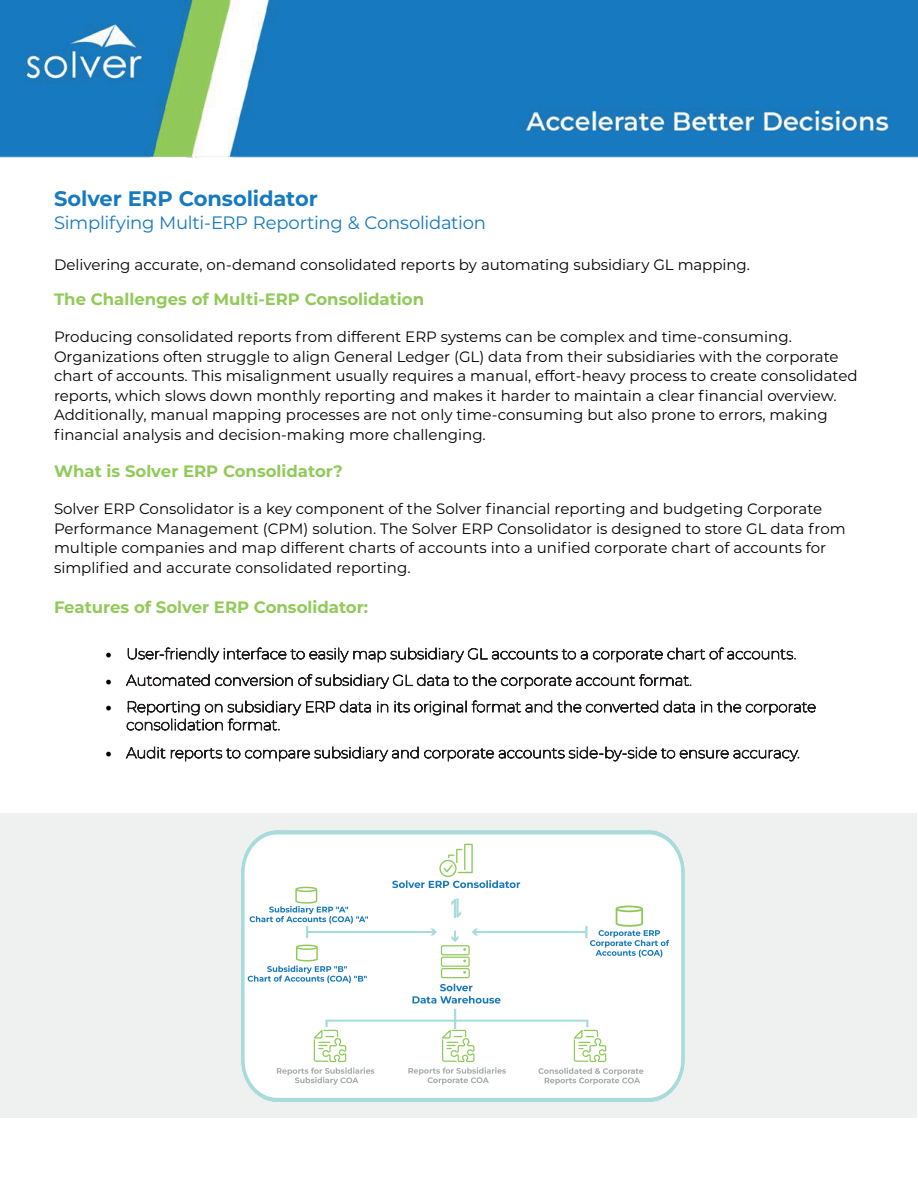
<style>
.page{position:relative;width:918px;height:1188px;background:#fff}
.page>*{position:absolute;margin:0;border:0;box-sizing:border-box;transform-origin:0 0}
.t1{font:700 21px "Montserrat";letter-spacing:-.005em;color:#1779bf}
.t2{font:18px "Montserrat";letter-spacing:-.015em;color:#1779bf}
.t3{font:700 16.5px "Montserrat";color:#91ca5a}
.t4{font:15px/19.5px "Montserrat";color:#000001}
</style>
<div class="page">
<img style="left:0;top:0;width:918px;height:158px">
<svg style="left:127px;top:647px;width:669px;height:16px"></svg>
<svg style="left:125px;top:673px;width:567px;height:16px"></svg>
<svg style="left:126px;top:700px;width:690px;height:31px"></svg>
<svg style="left:125px;top:746px;width:675px;height:16px"></svg>
<div style="left:1px;top:813px;width:916px;height:305px;background:#eff1f0"></div>
<img style="left:241px;top:830px;width:444px;height:272px">
<h1 class="t1" style="left:54px;top:183px;width:265px">Solver ERP Consolidator</h1>
<p class="t2" style="left:54px;top:210px;width:434px">Simplifying Multi-ERP Reporting &amp; Consolidation</p>
<p class="t4" style="left:54px;top:254px;width:697px">Delivering accurate, on-demand consolidated reports by automating subsidiary GL mapping.</p>
<p class="t3" style="left:54px;top:287px;width:372px">The Challenges of Multi-ERP Consolidation</p>
<p class="t4" style="left:54px;top:327px;width:805px">Producing consolidated reports from different ERP systems can be complex and time-consuming.<br>Organizations often struggle to align General Ledger (GL) data from their subsidiaries with the corporate chart of accounts. This misalignment usually requires a manual, effort-heavy process to create consolidated reports, which slows down monthly reporting and makes it harder to maintain a clear financial overview.<br>Additionally, manual mapping processes are not only time-consuming but also prone to errors, making financial analysis and decision-making more challenging.</p>
<p class="t3" style="left:54px;top:459px;width:290px">What is Solver ERP Consolidator?</p>
<p class="t4" style="left:54px;top:499px;width:793px">Solver ERP Consolidator is a key component of the Solver financial reporting and budgeting Corporate Performance Management (CPM) solution. The Solver ERP Consolidator is designed to store GL data from multiple companies and map different charts of accounts into a unified corporate chart of accounts for simplified and accurate consolidated reporting.</p>
<p class="t3" style="left:54px;top:595px;width:316px">Features of Solver ERP Consolidator:</p>
</div>
